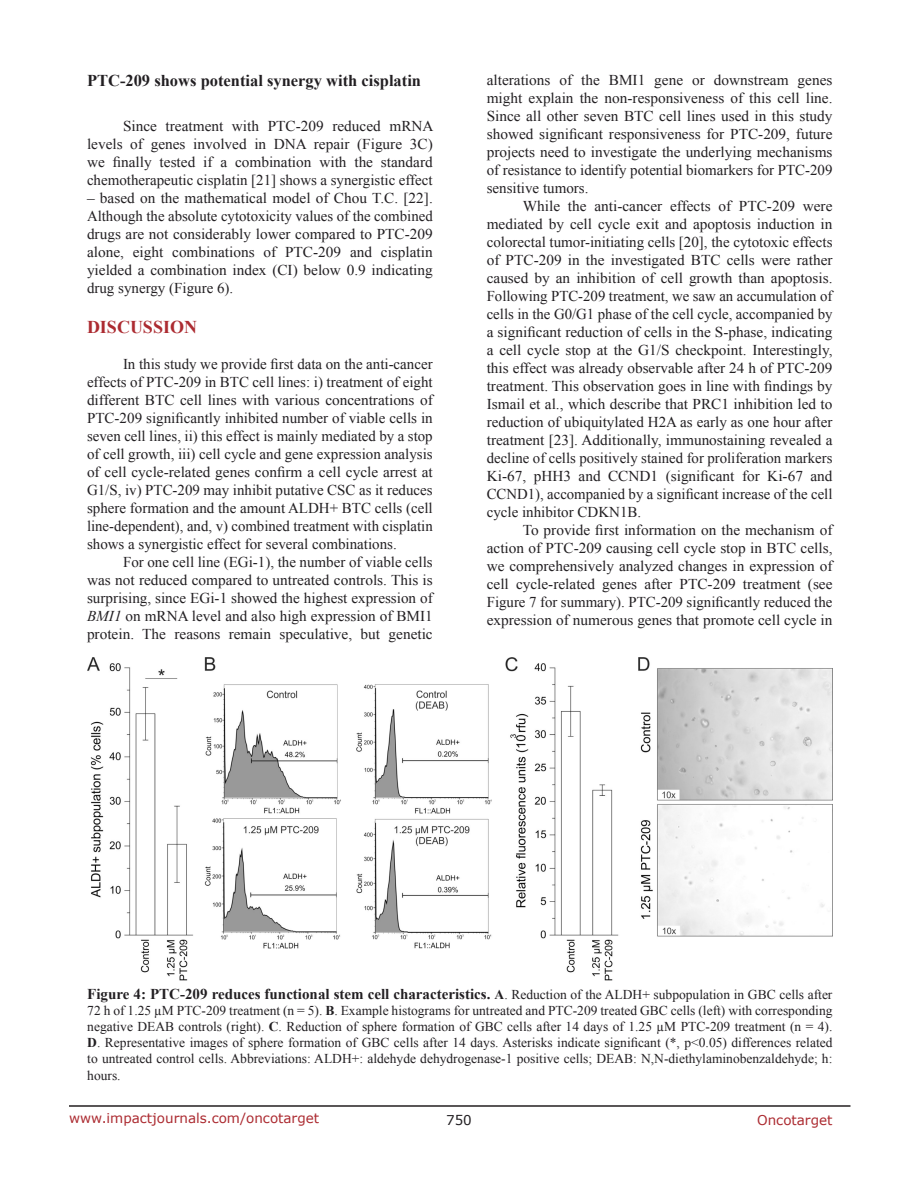
<style>
.page{position:relative;width:918px;height:1188px;background:#fff}
.page>*{position:absolute;margin:0;border:0;box-sizing:border-box;transform-origin:0 0}
.Heading{font:700 18px "Times New Roman";color:#ac2b31}
.SubHeading{font:700 16.5px "Times New Roman";color:#221f22}
.BodyText{font:15px/18px "Times New Roman";color:#221f22;text-align:justify}
.FigureText{font:700 15px "Times New Roman";color:#221f22}
.FigureText-2{font:13.5px/16.2px "Times New Roman";color:#221f22;text-align:justify}
.t1{font:13.5px "Verdana";color:#ac2b31}
.t2{font:13.5px "Verdana";color:#221f22}
.s1{font-style:italic}
.s2{font-size:13.5px}
.s3{font-weight:400;font-size:13.5px}
.s4{font-weight:700}
</style>
<div class="page">
<hr style="left:69px;top:1105px;width:781px;height:2px;background:#231f20">
<img style="left:87px;top:658px;width:745px;height:323px">
<p class="SubHeading" style="left:87px;top:69px;width:336px">PTC-209 shows potential synergy with cisplatin</p>
<p class="BodyText" style="left:87px;top:117px;width:348px;text-indent:36px">Since treatment with PTC-209 reduced mRNA levels of genes involved in DNA repair (Figure 3C) we finally tested if a combination with the standard chemotherapeutic cisplatin [21] shows a synergistic effect</p>
<p class="BodyText" style="left:87px;top:189px;width:347px">– based on the mathematical model of Chou T.C. [22].<br>Although the absolute cytotoxicity values of the combined drugs are not considerably lower compared to PTC-209 alone, eight combinations of PTC-209 and cisplatin yielded a combination index (CI) below 0.9 indicating drug synergy (Figure 6).</p>
<p class="Heading" style="left:87px;top:314px;width:112px">DISCUSSION</p>
<p class="BodyText" style="left:87px;top:355px;width:347px;text-indent:36px">In this study we provide first data on the anti-cancer effects of PTC-209 in BTC cell lines: i) treatment of eight different BTC cell lines with various concentrations of PTC-209 significantly inhibited number of viable cells in seven cell lines, ii) this effect is mainly mediated by a stop of cell growth, iii) cell cycle and gene expression analysis of cell cycle-related genes confirm a cell cycle arrest at G1/S, iv) PTC-209 may inhibit putative CSC as it reduces sphere formation and the amount ALDH+ BTC cells (cell line-dependent), and, v) combined treatment with cisplatin shows a synergistic effect for several combinations.</p>
<p class="BodyText" style="left:87px;top:553px;width:347px;text-indent:36px">For one cell line (EGi-1), the number of viable cells was not reduced compared to untreated controls. This is surprising, since EGi-1 showed the highest expression of <span class="s1">BMI1</span> on mRNA level and also high expression of BMI1 protein. The reasons remain speculative, but genetic</p>
<p class="BodyText" style="left:487px;top:71px;width:347px">alterations of the BMI1 gene or downstream genes might explain the non-responsiveness of this cell line.<br>Since all other seven BTC cell lines used in this study showed significant responsiveness for PTC-209, future projects need to investigate the underlying mechanisms of resistance to identify potential biomarkers for PTC-209 sensitive tumors.</p>
<p class="BodyText" style="left:487px;top:197px;width:347px;text-indent:36px">While the anti-cancer effects of PTC-209 were mediated by cell cycle exit and apoptosis induction in colorectal tumor-initiating cells [20], the cytotoxic effects of PTC-209 in the investigated BTC cells were rather caused by an inhibition of cell growth than apoptosis.<br>Following PTC-209 treatment, we saw an accumulation of cells in the G0/G1 phase of the cell cycle, accompanied by a significant reduction of cells in the S-phase, indicating a cell cycle stop at the G1/S checkpoint. Interestingly, this effect was already observable after 24 h of PTC-209 treatment. This observation goes in line with findings by Ismail et al., which describe that PRC1 inhibition led to reduction of ubiquitylated H2A as early as one hour after treatment [23]. Additionally, immunostaining revealed a decline of cells positively stained for proliferation markers Ki-67, pHH3 and CCND1 (significant for Ki-67 and CCND1), accompanied by a significant increase of the cell cycle inhibitor CDKN1B.</p>
<p class="BodyText" style="left:487px;top:521px;width:347px;text-indent:36px">To provide first information on the mechanism of action of PTC-209 causing cell cycle stop in BTC cells, we comprehensively analyzed changes in expression of cell cycle-related genes after PTC-209 treatment (see Figure 7 for summary). PTC-209 significantly reduced the expression of numerous genes that promote cell cycle in</p>
<p class="FigureText" style="left:87px;top:983px;width:747px">Figure 4: PTC-209 reduces functional stem cell characteristics. <span class="s2">A</span><span class="s3">. Reduction of the ALDH+ subpopulation in GBC cells after</span></p>
<p class="FigureText-2" style="left:87px;top:1002px;width:747px">72 h of 1.25 µM PTC-209 treatment (n = 5). <span class="s4">B</span>. Example histograms for untreated and PTC-209 treated GBC cells (left) with corresponding negative DEAB controls (right). <span class="s4">C</span>. Reduction of sphere formation of GBC cells after 14 days of 1.25 µM PTC-209 treatment (n = 4).<br><span class="s4">D</span>. Representative images of sphere formation of GBC cells after 14 days. Asterisks indicate significant (*, p&lt;0.05) differences related to untreated control cells. Abbreviations: ALDH+: aldehyde dehydrogenase-1 positive cells; DEAB: N,N-diethylaminobenzaldehyde; h: hours.</p>
<p class="t1" style="left:69px;top:1109px;width:252px">www.impactjournals.com/oncotarget</p>
<p class="t2" style="left:446px;top:1111px;width:27px">750</p>
<p class="t1" style="left:757px;top:1111px;width:77px">Oncotarget</p>
</div>
